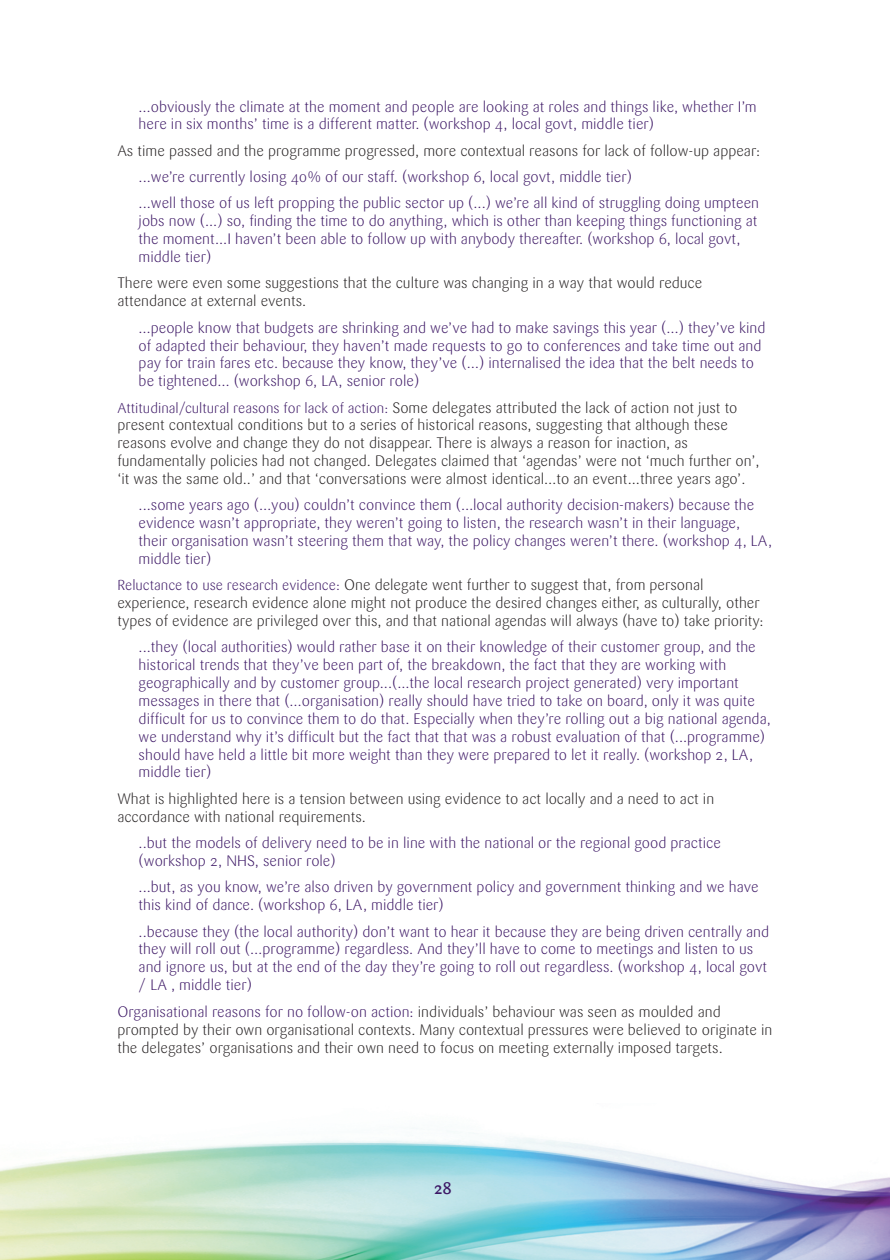
<style>
.page{position:relative;width:890px;height:1260px;background:#fff}
.page>*{position:absolute;margin:0;border:0;box-sizing:border-box;transform-origin:0 0}
.t1{font:500 16.5px "Sari";color:#3c1765}
.t2{font:300 15px/17.9px "Sari";color:#3c1765}
.t3{font:300 15px/17.9px "Sari";color:#231f20}
.s1{font-size:14.25px;color:#3c1765}
.s2{color:#3c1765}
</style>
<div class="page">
<img style="left:0;top:1128px;width:889px;height:131px">
<p class="t2" style="left:139px;top:97px;width:619px">…obviously the climate at the moment and people are looking at roles and things like, whether I’m here in six months’ time is a different matter. (workshop 4, local govt, middle tier)</p>
<p class="t3" style="left:117px;top:142px;width:644px">As time passed and the programme progressed, more contextual reasons for lack of follow-up appear:</p>
<p class="t2" style="left:139px;top:164px;width:622px;line-height:26.4px">...we’re currently losing 40% of our staff. (workshop 6, local govt, middle tier)<br>...well those of us left propping the public sector up (...) we’re all kind of struggling doing umpteen</p>
<p class="t2" style="left:139px;top:212px;width:620px">jobs now (...) so, finding the time to do anything, which is other than keeping things functioning at the moment...I haven’t been able to follow up with anybody thereafter. (workshop 6, local govt, middle tier)</p>
<p class="t3" style="left:117px;top:274px;width:586px">There were even some suggestions that the culture was changing in a way that would reduce attendance at external events.</p>
<p class="t2" style="left:139px;top:318px;width:628px">…people know that budgets are shrinking and we’ve had to make savings this year (…) they’ve kind of adapted their behaviour, they haven’t made requests to go to conferences and take time out and pay for train fares etc. because they know, they’ve (…) internalised the idea that the belt needs to be tightened… (workshop 6, LA, senior role)</p>
<p class="t3" style="left:117px;top:398px;width:643px"><span class="s1">Attitudinal/cultural reasons for lack of action:</span> Some delegates attributed the lack of action not just to present contextual conditions but to a series of historical reasons, suggesting that although these reasons evolve and change they do not disappear. There is always a reason for inaction, as fundamentally policies had not changed. Delegates claimed that ‘agendas’ were not ‘much further on’, ‘it was the same old..’ and that ‘conversations were almost identical…to an event...three years ago’.</p>
<p class="t2" style="left:139px;top:496px;width:635px">...some years ago (…you) couldn’t convince them (…local authority decision-makers) because the evidence wasn’t appropriate, they weren’t going to listen, the research wasn’t in their language, their organisation wasn’t steering them that way, the policy changes weren’t there. (workshop 4, LA, middle tier)</p>
<p class="t3" style="left:117px;top:576px;width:647px"><span class="s1">Reluctance to use research evidence:</span> One delegate went further to suggest that, from personal experience, research evidence alone might not produce the desired changes either, as culturally, other types of evidence are privileged over this, and that national agendas will always (have to) take priority:</p>
<p class="t2" style="left:139px;top:638px;width:633px">...they (local authorities) would rather base it on their knowledge of their customer group, and the historical trends that they’ve been part of, the breakdown, the fact that they are working with geographically and by customer group...(...the local research project generated) very important messages in there that (…organisation) really should have tried to take on board, only it was quite difficult for us to convince them to do that. Especially when they’re rolling out a big national agenda, we understand why it’s difficult but the fact that that was a robust evaluation of that (...programme) should have held a little bit more weight than they were prepared to let it really. (workshop 2, LA, middle tier)</p>
<p class="t3" style="left:117px;top:789px;width:598px">What is highlighted here is a tension between using evidence to act locally and a need to act in accordance with national requirements.</p>
<p class="t2" style="left:139px;top:833px;width:583px">..but the models of delivery need to be in line with the national or the regional good practice (workshop 2, NHS, senior role)</p>
<p class="t2" style="left:139px;top:878px;width:621px">...but, as you know, we’re also driven by government policy and government thinking and we have this kind of dance. (workshop 6, LA, middle tier)</p>
<p class="t2" style="left:139px;top:922px;width:632px">..because they (the local authority) don’t want to hear it because they are being driven centrally and they will roll out (…programme) regardless. And they’ll have to come to meetings and listen to us and ignore us, but at the end of the day they’re going to roll out regardless. (workshop 4, local govt / LA , middle tier)</p>
<p class="t3" style="left:117px;top:1002px;width:656px"><span class="s2">Organisational reasons for no follow-on action:</span> individuals’ behaviour was seen as moulded and prompted by their own organisational contexts. Many contextual pressures were believed to originate in the delegates’ organisations and their own need to focus on meeting externally imposed targets.</p>
<p class="t1" style="left:434px;top:1178px;width:19px">28</p>
</div>
